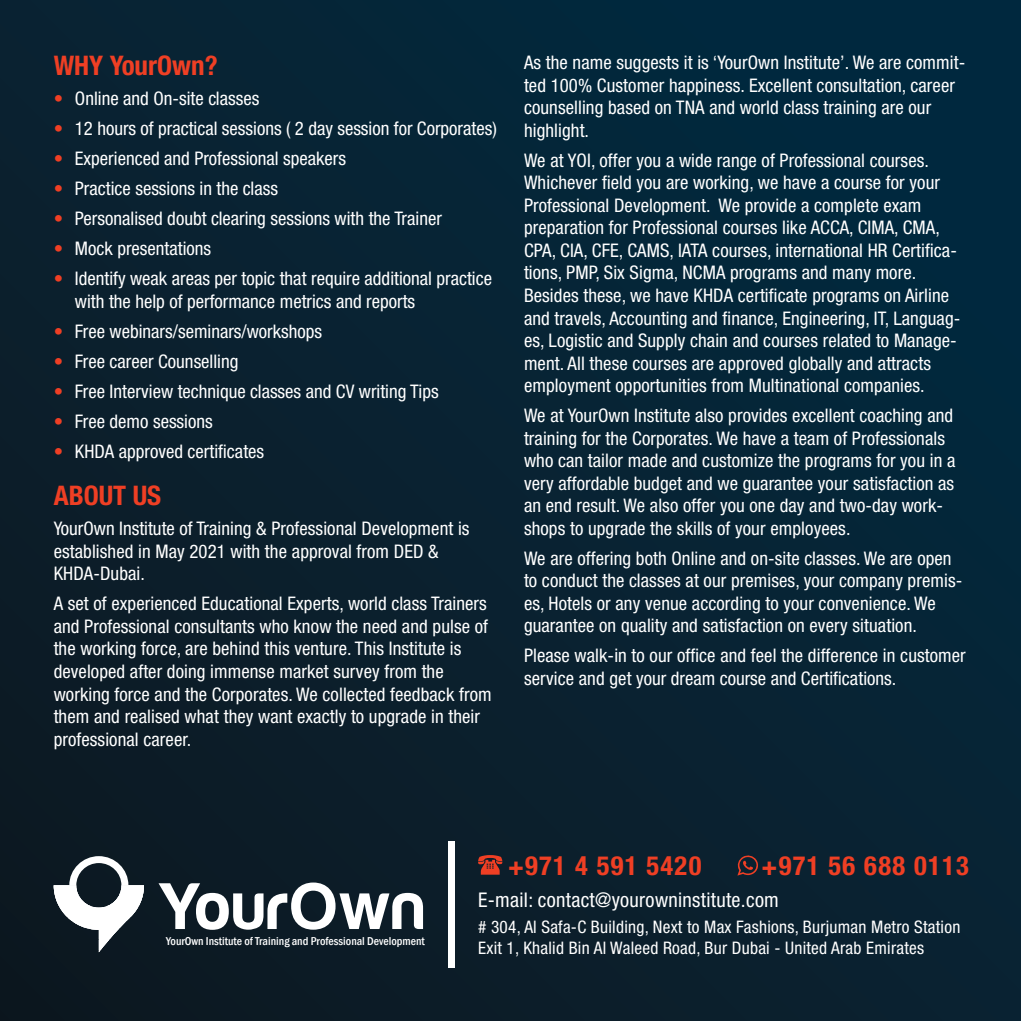
<style>
.page{position:relative;width:1021px;height:1021px;background:#fff}
.page>*{position:absolute;margin:0;border:0;box-sizing:border-box;transform-origin:0 0}
.t1{font:700 condensed 27px "Helvetica Neue";color:#ef3f24}
.t2{font:700 condensed 26.55px "Helvetica Neue LT Std";letter-spacing:.05em;color:#ef3f24}
.t3{font:condensed 20.25px "Helvetica Neue LT Std";letter-spacing:.015em;color:#fff}
.t4{font:condensed 18.75px/22.5px "Helvetica Neue";letter-spacing:.005em;color:#fff}
.t5{font:condensed 17.25px/20.7px "Helvetica Neue LT Std";letter-spacing:.015em;color:#fff}
.t6{font:500 condensed 11.7px "Franklin Gothic";color:#fff}
.s1{color:#ef3f24}
</style>
<div class="page">
<div style="left:0;top:0;width:1020px;height:1020px;background:#092232"></div>
<svg style="left:158px;top:882px;width:265px;height:47px"></svg>
<svg style="left:54px;top:856px;width:90px;height:96px"></svg>
<svg style="left:478px;top:855px;width:24px;height:19px"></svg>
<svg style="left:737px;top:855px;width:21px;height:20px"></svg>
<div style="left:448px;top:840px;width:6px;height:127px;background:#fff"></div>
<h1 class="t1" style="left:54px;top:49px;width:165px">WHY YourOwn?</h1>
<p class="t4" style="left:54px;top:87px;width:207px"><span class="s1">•</span> Online and On-site classes</p>
<p class="t4" style="left:54px;top:117px;width:445px"><span class="s1">•</span> 12 hours of practical sessions ( 2 day session for Corporates)</p>
<p class="t4" style="left:54px;top:147px;width:294px"><span class="s1">•</span> Experienced and Professional speakers</p>
<p class="t4" style="left:54px;top:177px;width:226px"><span class="s1">•</span> Practice sessions in the class</p>
<p class="t4" style="left:54px;top:207px;width:390px"><span class="s1">•</span> Personalised doubt clearing sessions with the Trainer</p>
<p class="t4" style="left:54px;top:237px;width:159px"><span class="s1">•</span> Mock presentations</p>
<p class="t4" style="left:75px;top:267px;width:418px;text-indent:-21px"><span class="s1">•</span> Identify weak areas per topic that require additional practice with the help of performance metrics and reports</p>
<p class="t4" style="left:54px;top:320px;width:270px"><span class="s1">•</span> Free webinars/seminars/workshops</p>
<p class="t4" style="left:54px;top:350px;width:186px"><span class="s1">•</span> Free career Counselling</p>
<p class="t4" style="left:54px;top:380px;width:386px"><span class="s1">•</span> Free Interview technique classes and CV writing Tips</p>
<p class="t4" style="left:54px;top:410px;width:160px"><span class="s1">•</span> Free demo sessions</p>
<p class="t4" style="left:54px;top:440px;width:212px"><span class="s1">•</span> KHDA approved certificates</p>
<h1 class="t1" style="left:54px;top:479px;width:109px">ABOUT US</h1>
<p class="t4" style="left:54px;top:517px;width:417px">YourOwn Institute of Training &amp; Professional Development is established in May 2021 with the approval from DED &amp;<br>KHDA-Dubai.</p>
<p class="t4" style="left:54px;top:592px;width:439px">A set of experienced Educational Experts, world class Trainers and Professional consultants who know the need and pulse of the working force, are behind this venture. This Institute is developed after doing immense market survey from the working force and the Corporates. We collected feedback from them and realised what they want exactly to upgrade in their professional career.</p>
<p class="t4" style="left:524px;top:51px;width:443px">As the name suggests it is ‘YourOwn Institute’. We are commit&shy;ted 100% Customer happiness. Excellent consultation, career counselling based on TNA and world class training are our highlight.</p>
<p class="t4" style="left:524px;top:149px;width:438px">We at YOI, offer you a wide range of Professional courses.<br>Whichever field you are working, we have a course for your Professional Development. We provide a complete exam preparation for Professional courses like ACCA, CIMA, CMA, CPA, CIA, CFE, CAMS, IATA courses, international HR Certifica&shy;tions, PMP, Six Sigma, NCMA programs and many more.<br>Besides these, we have KHDA certificate programs on Airline and travels, Accounting and finance, Engineering, IT, Languag&shy;es, Logistic and Supply chain and courses related to Manage&shy;ment. All these courses are approved globally and attracts employment opportunities from Multinational companies.</p>
<p class="t4" style="left:524px;top:404px;width:433px">We at YourOwn Institute also provides excellent coaching and training for the Corporates. We have a team of Professionals who can tailor made and customize the programs for you in a very affordable budget and we guarantee your satisfaction as an end result. We also offer you one day and two-day work&shy;shops to upgrade the skills of your employees.</p>
<p class="t4" style="left:524px;top:546px;width:440px">We are offering both Online and on-site classes. We are open to conduct the classes at our premises, your company premis&shy;es, Hotels or any venue according to your convenience. We guarantee on quality and satisfaction on every situation.</p>
<p class="t4" style="left:524px;top:644px;width:443px">Please walk-in to our office and feel the difference in customer service and get your dream course and Certifications.</p>
<h2 class="t2" style="left:508px;top:849px;width:195px">+971 4 591 5420</h2>
<h2 class="t2" style="left:761px;top:849px;width:209px">+971 56 688 0113</h2>
<p class="t6" style="left:166px;top:933px;width:260px">YourOwn Institute of Training and Professional Development</p>
<p class="t3" style="left:478px;top:888px;width:302px">E-mail: contact@yourowninstitute.com</p>
<p class="t5" style="left:478px;top:916px;width:484px"># 304, Al Safa-C Building, Next to Max Fashions, Burjuman Metro Station<br>Exit 1, Khalid Bin Al Waleed Road, Bur Dubai - United Arab Emirates</p>
</div>
